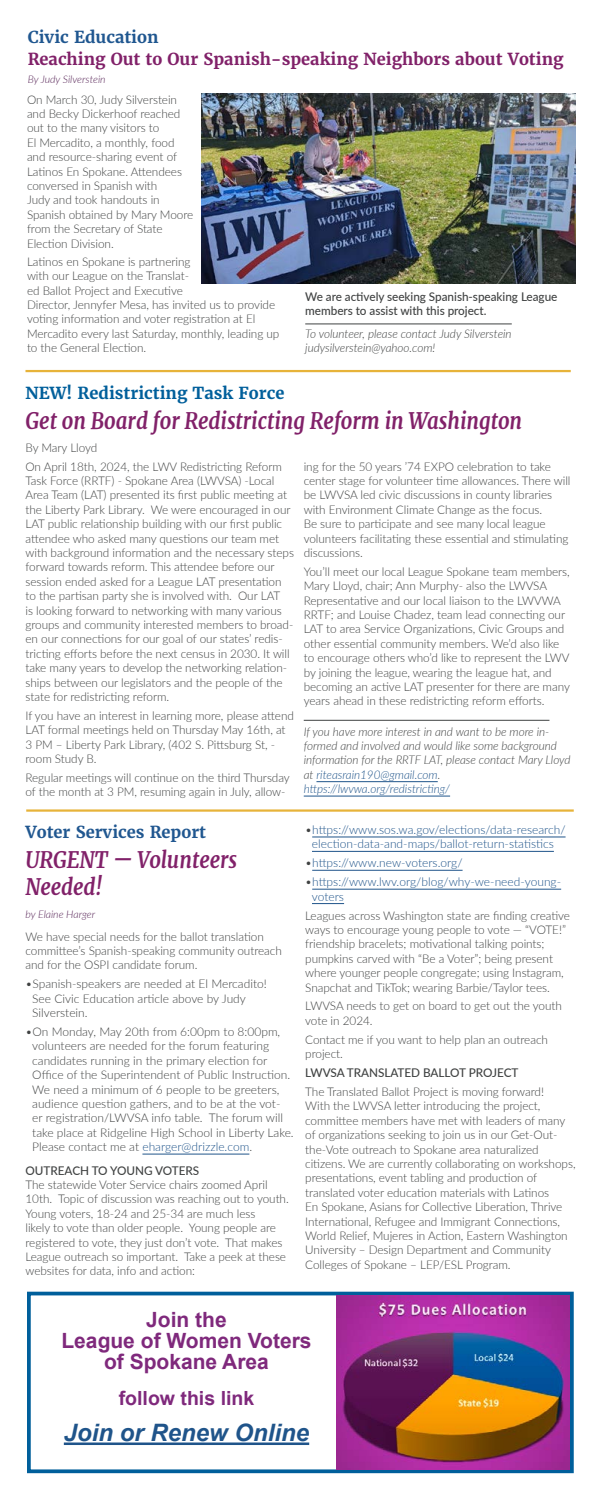
<style>
.page{position:relative;width:600px;height:1500px;background:#fff}
.page>*{position:absolute;margin:0;border:0;box-sizing:border-box;transform-origin:0 0}
.t1{font:italic 700 24px "Arial";color:#1f548a}
.t2{font:italic 700 22.5px/27px "Merriweather";color:#812169;scale:.9 1}
.t3{font:700 21px/21px "Arial";color:#7f297c;text-align:center}
.t4{font:700 19.5px "Arial";color:#7f297c}
.t5{font:700 16.5px "Merriweather";color:#812169}
.t6{font:700 16.5px "Merriweather";color:#205790}
.t7{font:700 16.5px "Merriweather";color:#005f9b}
.t8{font:300 12px/14.4px "Lato";letter-spacing:-.005em;color:#404242}
.t9{font:italic 300 12px/14.4px "Lato";letter-spacing:-.005em;color:#404242}
.t10{font:300 12px/14.4px "Lato";color:#1f548a;text-align:center}
.t11{font:500 12px/14.4px "Lato";letter-spacing:-.005em;color:#404242}
.t12{font:italic 300 10.5px "Lato";color:#572457}
.s1{color:#1f548a}
.s2{color:#404242}
</style>
<div class="page">
<div style="left:27px;top:1292px;width:547px;height:181px;border:4px solid #005f9b"></div>
<img style="left:337px;top:1295px;width:233px;height:175px">
<hr style="left:142px;top:1154px;width:107px;height:1px;background:#1f548a">
<hr style="left:312px;top:837px;width:254px;height:1px;background:#1f548a">
<hr style="left:312px;top:851px;width:242px;height:1px;background:#1f548a">
<hr style="left:312px;top:870px;width:151px;height:1px;background:#1f548a">
<hr style="left:312px;top:889px;width:249px;height:1px;background:#1f548a">
<hr style="left:312px;top:903px;width:32px;height:1px;background:#1f548a">
<hr style="left:26px;top:809px;width:548px;height:3px;background:#e7b339">
<hr style="left:64px;top:1443px;width:245px;height:2px;background:#1f548a">
<hr style="left:305px;top:324px;width:207px;height:1px;background:#404242">
<img style="left:202px;top:94px;width:373px;height:190px">
<hr style="left:26px;top:370px;width:545px;height:2px;background:#e7b339">
<hr style="left:304px;top:720px;width:245px;height:1px;background:#404242">
<hr style="left:316px;top:781px;width:122px;height:1px;background:#1f548a">
<hr style="left:304px;top:796px;width:146px;height:1px;background:#1f548a">
<h3 class="t6" style="left:28px;top:26px;width:132px">Civic Education</h3>
<h3 class="t5" style="left:28px;top:49px;width:537px">Reaching Out to Our Spanish-speaking Neighbors about Voting</h3>
<p class="t12" style="left:28px;top:72px;width:79px">By Judy Silverstein</p>
<p class="t8" style="left:27px;top:92px;width:168px">On March 30, Judy Silverstein and Becky Dickerhoof reached out to the many visitors to<br>El Mercadito, a monthly, food and resource-sharing event of<br>Latinos En Spokane. Attendees conversed in Spanish with<br>Judy and took handouts in<br>Spanish obtained by Mary Moore from the Secretary of State<br>Election Division.</p>
<p class="t8" style="left:27px;top:254px;width:254px">Latinos en Spokane is partnering<br>with our League on the Translat-<br>ed Ballot Project and Executive<br>Director, Jennyfer Mesa, has invited us to provide voting information and voter registration at El Mercadito every last Saturday, monthly, leading up to the General Election.</p>
<p class="t11" style="left:305px;top:289px;width:254px">We are actively seeking Spanish-speaking League members to assist with this project.</p>
<p class="t9" style="left:305px;top:326px;width:208px">To volunteer, please contact Judy Silverstein judysilverstein@yahoo.com!</p>
<h3 class="t7" style="left:26px;top:382px;width:260px">NEW! Redistricting Task Force</h3>
<h2 class="t2" style="left:26px;top:407px;width:554px">Get on Board for Redistricting Reform in Washington</h2>
<p class="t8" style="left:26px;top:440px;width:73px">By Mary Lloyd</p>
<p class="t8" style="left:26px;top:459px;width:270px">On April 18th, 2024, the LWV Redistricting Reform Task Force (RRTF) - Spokane Area (LWVSA) -Local Area Team (LAT) presented its first public meeting at the Liberty Park Library. We were encouraged in our LAT public relationship building with our first public attendee who asked many questions our team met with background information and the necessary steps forward towards reform. This attendee before our session ended asked for a League LAT presentation to the partisan party she is involved with. Our LAT<br>is looking forward to networking with many various groups and community interested members to broad&shy;en our connections for our goal of our states’ redis&shy;tricting efforts before the next census in 2030. It will take many years to develop the networking relation&shy;ships between our legislators and the people of the state for redistricting reform.</p>
<p class="t8" style="left:26px;top:708px;width:270px">If you have an interest in learning more, please attend LAT formal meetings held on Thursday May 16th, at 3 PM – Liberty Park Library, (402 S. Pittsburg St, - room Study B.</p>
<p class="t8" style="left:26px;top:770px;width:266px">Regular meetings will continue on the third Thursday of the month at 3 PM, resuming again in July, allow-</p>
<h3 class="t6" style="left:26px;top:821px;width:182px">Voter Services Report</h3>
<h2 class="t2" style="left:26px;top:846px;width:237px">URGENT — Volunteers<br>Needed!</h2>
<p class="t12" style="left:26px;top:907px;width:71px">by Elaine Harger</p>
<p class="t8" style="left:26px;top:929px;width:258px">We have special needs for the ballot translation committee’s Spanish-speaking community outreach and for the OSPI candidate forum.</p>
<p class="t8" style="left:32px;top:976px;width:236px;text-indent:-7px">•Spanish-speakers are needed at El Mercadito!<br>See Civic Education article above by Judy<br>Silverstein.</p>
<p class="t8" style="left:32px;top:1024px;width:263px;text-indent:-7px">•On Monday, May 20th from 6:00pm to 8:00pm, volunteers are needed for the forum featuring candidates running in the primary election for Office of the Superintendent of Public Instruction.<br>We need a minimum of 6 people to be greeters, audience question gathers, and to be at the vot&shy;er registration/LWVSA info table. The forum will take place at Ridgeline High School in Liberty Lake.<br>Please contact me at <span class="s1">eharger@drizzle.com</span>.</p>
<p class="t11" style="left:26px;top:1163px;width:175px">OUTREACH TO YOUNG VOTERS</p>
<p class="t8" style="left:26px;top:1177px;width:265px">The statewide Voter Service chairs zoomed April 10th. Topic of discussion was reaching out to youth.<br>Young voters, 18-24 and 25-34 are much less<br>likely to vote than older people. Young people are registered to vote, they just don’t vote. That makes League outreach so important. Take a peek at these websites for data, info and action:</p>
<p class="t8" style="left:304px;top:459px;width:268px">ing for the 50 years ’74 EXPO celebration to take center stage for volunteer time allowances. There will be LWVSA led civic discussions in county libraries with Environment Climate Change as the focus.<br>Be sure to participate and see many local league volunteers facilitating these essential and stimulating discussions.</p>
<p class="t8" style="left:304px;top:564px;width:268px">You’ll meet our local League Spokane team members, Mary Lloyd, chair; Ann Murphy- also the LWVSA Representative and our local liaison to the LWVWA RRTF; and Louise Chadez, team lead connecting our LAT to area Service Organizations, Civic Groups and other essential community members. We’d also like to encourage others who’d like to represent the LWV by joining the league, wearing the league hat, and becoming an active LAT presenter for there are many years ahead in these redistricting reform efforts.</p>
<p class="t9" style="left:304px;top:724px;width:268px">If you have more interest in and want to be more in&shy;formed and involved and would like some background information for the RRTF LAT, please contact Mary Lloyd at <span class="s1">riteasrain190@gmail.com</span>. <span class="s1">https://lwvwa.org/redistricting/</span></p>
<p class="t10" style="left:305px;top:822px;width:262px"><span class="s2">•</span>https://www.sos.wa.gov/elections/data-research/ election-data-and-maps/ballot-return-statistics</p>
<p class="t10" style="left:305px;top:855px;width:159px"><span class="s2">•</span>https://www.new-voters.org/</p>
<p class="t10" style="left:312px;top:874px;width:251px;text-align:left;text-indent:-7px"><span class="s2">•</span>https://www.lwv.org/blog/why-we-need-young&shy;voters</p>
<p class="t8" style="left:305px;top:908px;width:266px">Leagues across Washington state are finding creative ways to encourage young people to vote — “VOTE!” friendship bracelets; motivational talking points; pumpkins carved with “Be a Voter”; being present where younger people congregate; using Instagram, Snapchat and TikTok; wearing Barbie/Taylor tees.</p>
<p class="t8" style="left:305px;top:999px;width:258px">LWVSA needs to get on board to get out the youth vote in 2024.</p>
<p class="t8" style="left:305px;top:1032px;width:244px">Contact me if you want to help plan an outreach project.</p>
<p class="t11" style="left:305px;top:1065px;width:215px">LWVSA TRANSLATED BALLOT PROJECT</p>
<p class="t8" style="left:305px;top:1084px;width:272px">The Translated Ballot Project is moving forward!<br>With the LWVSA letter introducing the project, committee members have met with leaders of many of organizations seeking to join us in our Get-Out&shy;the-Vote outreach to Spokane area naturalized citizens. We are currently collaborating on workshops, presentations, event tabling and production of translated voter education materials with Latinos<br>En Spokane, Asians for Collective Liberation, Thrive International, Refugee and Immigrant Connections, World Relief, Mujeres in Action, Eastern Washington University – Design Department and Community Colleges of Spokane – LEP/ESL Program.</p>
<h3 class="t3" style="left:61px;top:1310px;width:252px">Join the<br>League of Women Voters of Spokane Area</h3>
<h3 class="t4" style="left:119px;top:1386px;width:137px">follow this link</h3>
<h1 class="t1" style="left:64px;top:1417px;width:247px">Join or Renew Online</h1>
</div>
